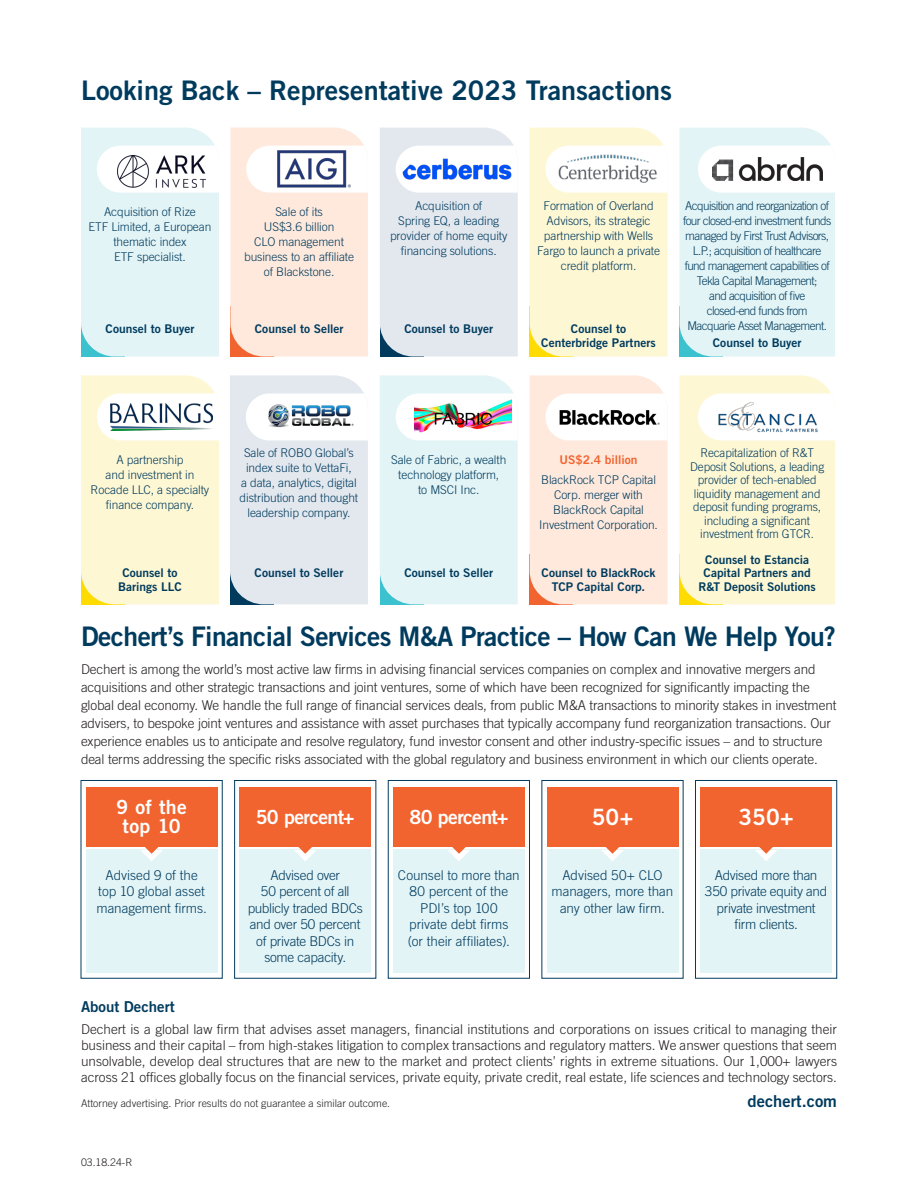
<style>
.page{position:relative;width:918px;height:1188px;background:#fff}
.page>*{position:absolute;margin:0;border:0;box-sizing:border-box;transform-origin:0 0}
.t1{font:27px "Trade Gothic LT Std Bd 2";letter-spacing:-.02em;color:#003b5e}
.t2{font:27px "Trade Gothic LT Std Bd 2";color:#003b5e}
.Body_copy{font:22.5px "Trade Gothic LT Std Bd 2";color:#fff}
.Body_copy-2{font:19.5px "Trade Gothic LT Std Bd 2";letter-spacing:-.035em;color:#fff}
.Body_copy-3{font:19.5px/18.8px "Trade Gothic LT Std Bd 2";letter-spacing:.02em;color:#fff;text-align:center}
.t3{font:16.5px "Trade Gothic LT Std Bd 2";color:#003b5e}
.t4{font:15px "Trade Gothic LT Std Bd 2";color:#003b5e}
.t5{font:300 13.5px/18px "Trade Gothic LT Std";letter-spacing:-.01em;color:#231f20;text-align:justify}
.t6{font:300 13.5px/16.5px "Trade Gothic LT Std";letter-spacing:-.01em;color:#003b5e;text-align:center}
.t7{font:300 12px/15px "Trade Gothic LT Std";letter-spacing:-.01em;color:#003b5e;text-align:center}
.t8{font:300 12px/15px "Trade Gothic LT Std";letter-spacing:-.05em;color:#003b5e;text-align:center}
.Body_copy-4{font:12px/14.4px "Trade Gothic LT Std Bd 2";color:#003b5e;text-align:center}
.t9{font:12px "Trade Gothic LT Std Bd 2";color:#f2642f}
.t10{font:300 10.5px "Trade Gothic LT Std";color:#231f20}
</style>
<div class="page">
<svg style="left:81px;top:375px;width:138px;height:229px;background:#fdf7d6"></svg>
<img style="left:110px;top:404px;width:103px;height:27px">
<svg style="left:679px;top:128px;width:156px;height:229px;background:#e4f4f6"></svg>
<img style="left:713px;top:157px;width:110px;height:24px">
<svg style="left:679px;top:375px;width:156px;height:229px;background:#fef7d5"></svg>
<img style="left:714px;top:401px;width:108px;height:34px">
<svg style="left:380px;top:128px;width:138px;height:229px;background:#e4e9ef"></svg>
<img style="left:403px;top:159px;width:109px;height:21px">
<svg style="left:380px;top:375px;width:138px;height:229px;background:#e3f4f6"></svg>
<img style="left:414px;top:398px;width:98px;height:38px">
<svg style="left:530px;top:128px;width:138px;height:229px;background:#fef7d6"></svg>
<img style="left:557px;top:153px;width:101px;height:32px">
<svg style="left:530px;top:375px;width:138px;height:229px;background:#feeade"></svg>
<img style="left:558px;top:406px;width:103px;height:23px">
<svg style="left:81px;top:128px;width:138px;height:229px;background:#e4f4f6"></svg>
<img style="left:117px;top:156px;width:89px;height:32px">
<div style="left:234px;top:780px;width:142px;height:198px;border:1px solid #003b5e"></div>
<div style="left:239px;top:850px;width:132px;height:123px;background:#e3f4f6"></div>
<div style="left:239px;top:787px;width:132px;height:59px;background:#f2642f"></div>
<svg style="left:294px;top:846px;width:23px;height:15px"></svg>
<div style="left:86px;top:850px;width:132px;height:123px;background:#e3f4f6"></div>
<div style="left:86px;top:787px;width:132px;height:59px;background:#f2642f"></div>
<svg style="left:140px;top:846px;width:23px;height:15px"></svg>
<div style="left:388px;top:780px;width:142px;height:198px;border:1px solid #003b5e"></div>
<div style="left:393px;top:850px;width:132px;height:123px;background:#e3f4f6"></div>
<div style="left:393px;top:787px;width:132px;height:59px;background:#f2642f"></div>
<svg style="left:447px;top:846px;width:23px;height:15px"></svg>
<div style="left:547px;top:850px;width:131px;height:123px;background:#e3f4f6"></div>
<div style="left:547px;top:787px;width:131px;height:59px;background:#f2642f"></div>
<svg style="left:601px;top:846px;width:23px;height:15px"></svg>
<div style="left:695px;top:780px;width:142px;height:198px;border:1px solid #003b5e"></div>
<div style="left:700px;top:850px;width:132px;height:123px;background:#e3f4f6"></div>
<div style="left:700px;top:787px;width:132px;height:59px;background:#f2642f"></div>
<svg style="left:755px;top:846px;width:23px;height:15px"></svg>
<svg style="left:230px;top:128px;width:138px;height:229px;background:#fde9dd"></svg>
<img style="left:278px;top:151px;width:72px;height:37px">
<svg style="left:230px;top:375px;width:138px;height:229px;background:#e4e9ef"></svg>
<img style="left:266px;top:401px;width:89px;height:29px">
<p class="t2" style="left:81px;top:74px;width:593px">Looking Back – Representative 2023 Transactions</p>
<p class="t7" style="left:89px;top:204px;width:124px">Acquisition of Rize<br>ETF Limited, a European thematic index<br>ETF specialist.</p>
<p class="Body_copy-4" style="left:106px;top:321px;width:90px">Counsel to Buyer</p>
<p class="t7" style="left:244px;top:204px;width:112px">Sale of its<br>US$3.6 billion<br>CLO management business to an affiliate of Blackstone.</p>
<p class="Body_copy-4" style="left:255px;top:321px;width:90px">Counsel to Seller</p>
<p class="t7" style="left:390px;top:198px;width:119px">Acquisition of<br>Spring EQ, a leading provider of home equity financing solutions.</p>
<p class="Body_copy-4" style="left:404px;top:321px;width:90px">Counsel to Buyer</p>
<p class="t7" style="left:537px;top:198px;width:125px">Formation of Overland<br>Advisors, its strategic partnership with Wells<br>Fargo to launch a private credit platform.</p>
<p class="Body_copy-4" style="left:541px;top:321px;width:116px">Counsel to<br>Centerbridge Partners</p>
<p class="t8" style="left:683px;top:198px;width:150px">Acquisition and reorganization of four closed-end investment funds managed by First Trust Advisors,<br>L.P.; acquisition of healthcare fund management capabilities of<br>Tekla Capital Management;<br>and acquisition of five closed-end funds from<br>Macquarie Asset Management.</p>
<p class="Body_copy-4" style="left:713px;top:335px;width:90px">Counsel to Buyer</p>
<p class="t7" style="left:91px;top:452px;width:120px">A partnership<br>and investment in<br>Rocade LLC, a specialty finance company.</p>
<p class="Body_copy-4" style="left:118px;top:565px;width:65px">Counsel to<br>Barings LLC</p>
<p class="t7" style="left:240px;top:445px;width:120px">Sale of ROBO Global’s index suite to VettaFi,<br>a data, analytics, digital distribution and thought leadership company.</p>
<p class="Body_copy-4" style="left:255px;top:565px;width:90px">Counsel to Seller</p>
<p class="t7" style="left:391px;top:452px;width:117px">Sale of Fabric, a wealth technology platform,<br>to MSCI Inc.</p>
<p class="Body_copy-4" style="left:404px;top:565px;width:90px">Counsel to Seller</p>
<p class="t9" style="left:560px;top:452px;width:79px">US$2.4 billion</p>
<p class="t7" style="left:539px;top:472px;width:120px">BlackRock TCP Capital<br>Corp. merger with<br>BlackRock Capital<br>Investment Corporation.</p>
<p class="Body_copy-4" style="left:542px;top:565px;width:115px">Counsel to BlackRock<br>TCP Capital Corp.</p>
<p class="t7" style="left:690px;top:446px;width:136px;line-height:13.5px">Recapitalization of R&amp;T<br>Deposit Solutions, a leading provider of tech-enabled liquidity management and deposit funding programs, including a significant investment from GTCR.</p>
<p class="Body_copy-4" style="left:699px;top:552px;width:119px;line-height:13.5px">Counsel to Estancia<br>Capital Partners and<br>R&amp;T Deposit Solutions</p>
<p class="t1" style="left:81px;top:620px;width:756px">Dechert’s Financial Services M&amp;A Practice – How Can We Help You?</p>
<p class="t5" style="left:81px;top:660px;width:757px;text-align:left">Dechert is among the world’s most active law firms in advising financial services companies on complex and innovative mergers and acquisitions and other strategic transactions and joint ventures, some of which have been recognized for significantly impacting the global deal economy. We handle the full range of financial services deals, from public M&amp;A transactions to minority stakes in investment advisers, to bespoke joint ventures and assistance with asset purchases that typically accompany fund reorganization transactions. Our experience enables us to anticipate and resolve regulatory, fund investor consent and other industry-specific issues – and to structure deal terms addressing the specific risks associated with the global regulatory and business environment in which our clients operate.</p>
<p class="Body_copy-3" style="left:116px;top:798px;width:72px">9 of the top 10</p>
<p class="t6" style="left:96px;top:866px;width:112px">Advised 9 of the top 10 global asset management firms.</p>
<p class="Body_copy-2" style="left:256px;top:805px;width:100px">50 percent+</p>
<p class="t6" style="left:248px;top:866px;width:117px">Advised over<br>50 percent of all publicly traded BDCs and over 50 percent of private BDCs in some capacity.</p>
<p class="Body_copy-2" style="left:410px;top:805px;width:100px">80 percent+</p>
<p class="t6" style="left:398px;top:866px;width:123px">Counsel to more than<br>80 percent of the<br>PDI’s top 100<br>private debt firms<br>(or their affiliates).</p>
<p class="Body_copy" style="left:592px;top:803px;width:43px">50+</p>
<p class="t6" style="left:552px;top:866px;width:123px">Advised 50+ CLO managers, more than any other law firm.</p>
<p class="Body_copy" style="left:739px;top:803px;width:57px">350+</p>
<p class="t6" style="left:705px;top:866px;width:124px">Advised more than<br>350 private equity and private investment firm clients.</p>
<p class="t4" style="left:81px;top:997px;width:95px">About Dechert</p>
<p class="t5" style="left:81px;top:1021px;width:758px;line-height:16.2px">Dechert is a global law firm that advises asset managers, financial institutions and corporations on issues critical to managing their business and their capital – from high-stakes litigation to complex transactions and regulatory matters. We answer questions that seem unsolvable, develop deal structures that are new to the market and protect clients’ rights in extreme situations. Our 1,000+ lawyers across 21 offices globally focus on the financial services, private equity, private credit, real estate, life sciences and technology sectors.</p>
<p class="t10" style="left:81px;top:1097px;width:311px">Attorney advertising. Prior results do not guarantee a similar outcome.</p>
<p class="t3" style="left:748px;top:1091px;width:91px">dechert.com</p>
<p class="t10" style="left:81px;top:1156px;width:53px">03.18.24-R</p>
</div>
